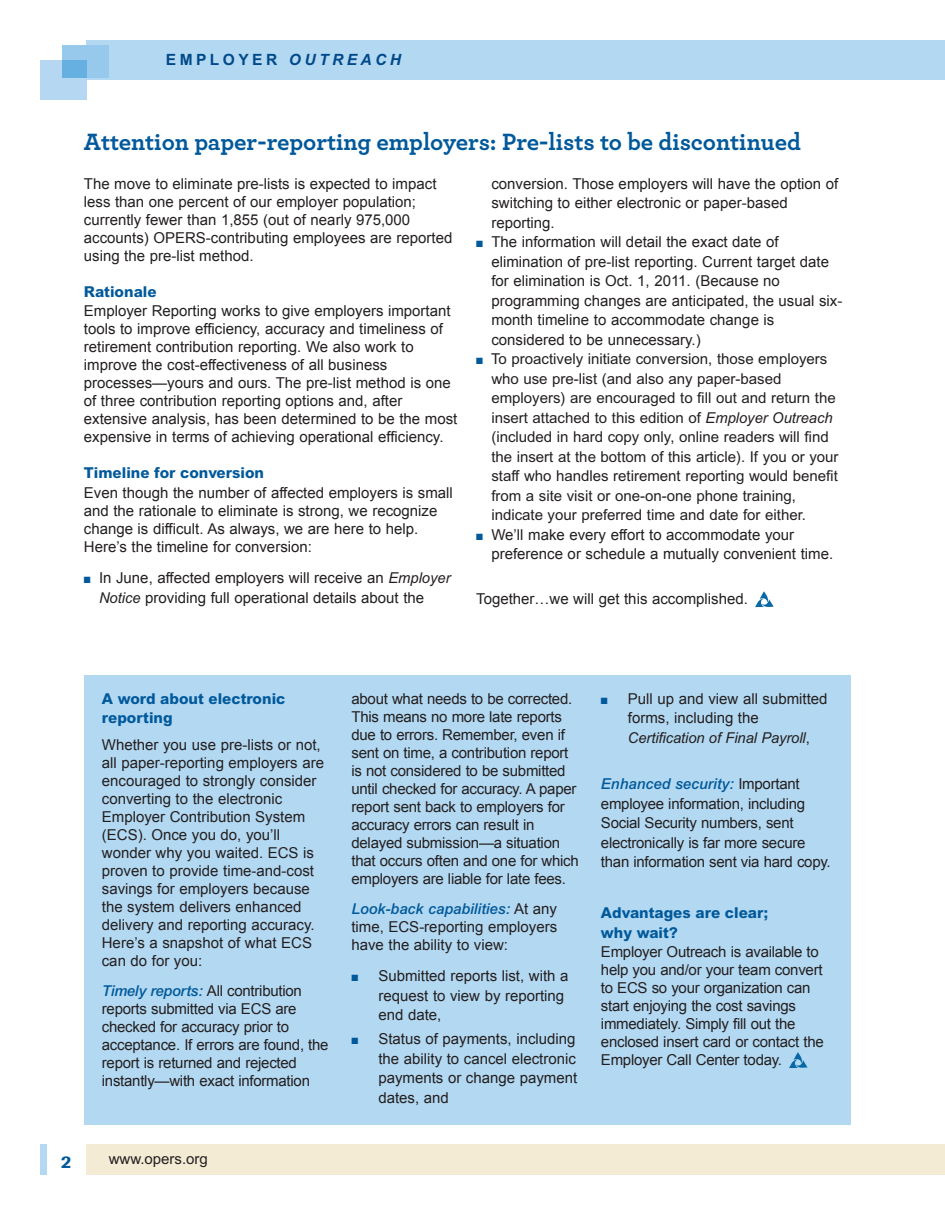
<style>
.page{position:relative;width:945px;height:1215px;background:#fff}
.page>*{position:absolute;margin:0;border:0;box-sizing:border-box;transform-origin:0 0}
.t1{font:700 24.75px "Archer";letter-spacing:-.005em;color:#00599b}
.t2{font:18.75px "Imago Mdm";color:#00599b}
.t3{font:700 15.6px "Arial MT Std";letter-spacing:.22em;color:#00498a}
.t4{font:15px/18px "Arial";color:#231f20}
.t5{font:15px/19.5px "Arial MT Std";color:#231f20}
.t6{font:800 15px/19.5px "Arial MT Std";color:#00599b}
.t7{font:italic 500 15px "Arial MT Std";color:#00599b}
.t8{font:italic 15px "Arial MT Std";letter-spacing:-.005em;color:#231f20}
.s1{font-style:italic}
.s2{color:#00599b}
.s3{font-family:"Arial MT Std";font-style:italic}
.s4{font-family:"Arial MT Std";font-weight:500;font-style:italic;color:#00599b}
.s5{font-family:"Arial";font-weight:400;font-style:normal;color:#231f20}
.s6{font-family:"Arial";font-style:normal}
</style>
<div class="page">
<div style="left:932px;top:40px;width:13px;height:40px;background:#b3d8f1"></div>
<div style="left:932px;top:1144px;width:13px;height:30px;background:#f4ebd5"></div>
<div style="left:86px;top:40px;width:846px;height:40px;background:#b3d8f1"></div>
<div style="left:40px;top:60px;width:47px;height:40px;background:#b5d7f1"></div>
<div style="left:62px;top:45px;width:46px;height:32px;background:#97c9ec"></div>
<div style="left:62px;top:60px;width:25px;height:17px;background:#65b0e1"></div>
<div style="left:86px;top:1144px;width:846px;height:30px;background:#f4ebd5"></div>
<div style="left:40px;top:1144px;width:7px;height:30px;background:#b3d8f1"></div>
<svg style="left:755px;top:591px;width:19px;height:16px"></svg>
<div style="left:84px;top:675px;width:766px;height:450px;background:#b3d8f1"></div>
<svg style="left:789px;top:1052px;width:19px;height:16px"></svg>
<p class="t3" style="left:166px;top:54px;width:237px">EMPLOYER <span class="s1">OUTREACH</span></p>
<h1 class="t1" style="left:84px;top:134px;width:719px">Attention paper-reporting employers: Pre-lists to be discontinued</h1>
<p class="t4" style="left:84px;top:175px;width:370px">The move to eliminate pre-lists is expected to impact less than one percent of our employer population; currently fewer than 1,855 (out of nearly 975,000 accounts) OPERS-contributing employees are reported using the pre-list method.</p>
<p class="t6" style="left:84px;top:283px;width:74px">Rationale</p>
<p class="t4" style="left:84px;top:302px;width:375px">Employer Reporting works to give employers important tools to improve efficiency, accuracy and timeliness of retirement contribution reporting. We also work to improve the cost-effectiveness of all business processes—yours and ours. The pre-list method is one of three contribution reporting options and, after extensive analysis, has been determined to be the most expensive in terms of achieving operational efficiency.</p>
<p class="t6" style="left:84px;top:464px;width:182px">Timeline for conversion</p>
<p class="t4" style="left:84px;top:483px;width:371px">Even though the number of affected employers is small and the rationale to eliminate is strong, we recognize change is difficult. As always, we are here to help.<br>Here’s the timeline for conversion:</p>
<p class="t4" style="left:99px;top:568px;width:353px;line-height:19.5px;text-indent:-15px"><span class="s2">■</span> In June, affected employers will receive an <span class="s3">Employer<br>Notice</span> providing full operational details about the</p>
<p class="t4" style="left:491px;top:174px;width:348px;line-height:19.5px">conversion. Those employers will have the option of switching to either electronic or paper-based reporting.</p>
<p class="t4" style="left:491px;top:232px;width:353px;line-height:19.5px;text-indent:-15px"><span class="s2">■</span> The information will detail the exact date of elimination of pre-list reporting. Current target date for elimination is Oct. 1, 2011. (Because no programming changes are anticipated, the usual six&shy;month timeline to accommodate change is considered to be unnecessary.)</p>
<p class="t5" style="left:491px;top:351px;width:349px;text-indent:-15px"><span class="s2">■</span> To proactively initiate conversion, those employers who use pre-list (and also any paper-based employers) are encouraged to fill out and return the insert attached to this edition of <span class="s1">Employer Outreach </span>(included in hard copy only, online readers will find the insert at the bottom of this article). If you or your staff who handles retirement reporting would benefit from a site visit or one-on-one phone training, indicate your preferred time and date for either.</p>
<p class="t4" style="left:491px;top:525px;width:343px;line-height:19.5px;text-indent:-15px"><span class="s2">■</span> We’ll make every effort to accommodate your preference or schedule a mutually convenient time.</p>
<p class="t4" style="left:476px;top:590px;width:273px">Together…we will get this accomplished.</p>
<p class="t6" style="left:102px;top:690px;width:185px">A word about electronic reporting</p>
<p class="t4" style="left:102px;top:736px;width:224px">Whether you use pre-lists or not, all paper-reporting employers are encouraged to strongly consider converting to the electronic<br>Employer Contribution System (ECS). Once you do, you’ll wonder why you waited. ECS is proven to provide time-and-cost savings for employers because the system delivers enhanced delivery and reporting accuracy.<br>Here’s a snapshot of what ECS can do for you:</p>
<p class="t4" style="left:102px;top:982px;width:228px"><span class="s4">Timely reports:</span> All contribution reports submitted via ECS are checked for accuracy prior to acceptance. If errors are found, the report is returned and rejected instantly—with exact information</p>
<p class="t2" style="left:61px;top:1156px;width:12px">2</p>
<p class="t5" style="left:109px;top:1150px;width:101px">www.opers.org</p>
<p class="t4" style="left:351px;top:690px;width:229px">about what needs to be corrected.<br>This means no more late reports due to errors. Remember, even if sent on time, a contribution report is not considered to be submitted until checked for accuracy. A paper report sent back to employers for accuracy errors can result in delayed submission—a situation that occurs often and one for which employers are liable for late fees.</p>
<p class="t7" style="left:351px;top:903px;width:207px">Look-back capabilities: <span class="s5">At any</span></p>
<p class="t4" style="left:351px;top:918px;width:207px">time, ECS-reporting employers have the ability to view:</p>
<p class="t4" style="left:378px;top:966px;width:192px;line-height:19.5px;text-indent:-27px"><span class="s2">■</span> Submitted reports list, with a request to view by reporting end date,</p>
<p class="t4" style="left:378px;top:1029px;width:200px;line-height:19.5px;text-align:justify;text-indent:-27px"><span class="s2">■</span> Status of payments, including the ability to cancel electronic payments or change payment dates, and</p>
<p class="t4" style="left:628px;top:689px;width:201px;line-height:19.5px;text-indent:-27px"><span class="s2">■</span> Pull up and view all submitted forms, including the</p>
<p class="t8" style="left:628px;top:732px;width:183px">Certification of Final Payroll<span class="s6">,</span></p>
<p class="t7" style="left:601px;top:779px;width:200px">Enhanced security: <span class="s5">Important</span></p>
<p class="t4" style="left:601px;top:794px;width:231px;line-height:19.5px">employee information, including Social Security numbers, sent electronically is far more secure than information sent via hard copy.</p>
<p class="t6" style="left:601px;top:905px;width:169px">Advantages are clear; why wait?</p>
<p class="t4" style="left:601px;top:943px;width:224px">Employer Outreach is available to help you and/or your team convert to ECS so your organization can start enjoying the cost savings immediately. Simply fill out the enclosed insert card or contact the<br>Employer Call Center today.</p>
</div>
